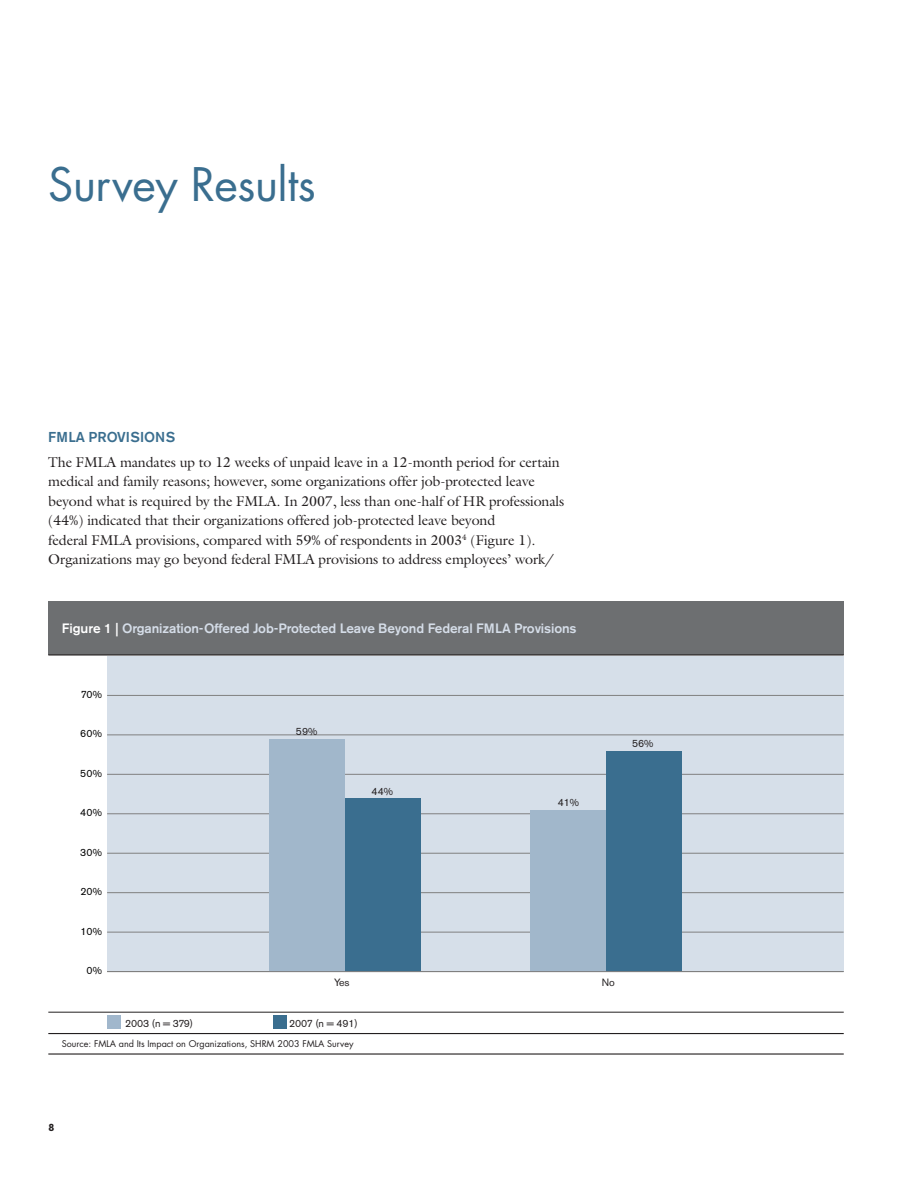
<style>
.page{position:relative;width:918px;height:1188px;background:#fff}
.page>*{position:absolute;margin:0;border:0;box-sizing:border-box;transform-origin:0 0}
.t1{font:45px "Futura";letter-spacing:-.01em;color:#3a6e8f}
.t2{font:14.25px/19.5px "Galliard";letter-spacing:-.01em;color:#231f20}
.t3{font:500 14.25px "Akzidenz Grotesk BE";color:#3a6e8f}
.t4{font:500 13.5px "Akzidenz Grotesk BE";letter-spacing:-.01em;color:#d5dde8}
.t5{font:10.5px "Akzidenz Grotesk BE";letter-spacing:-.01em;color:#231f20}
.t6{font:10.5px "Akzidenz Grotesk BE";letter-spacing:.02em;color:#000}
.t7{font:9px "Futura";color:#231f20}
.s1{color:#fff}
</style>
<div class="page">
<div style="left:107px;top:656px;width:737px;height:316px;background:#d6dfe9"></div>
<hr style="left:107px;top:932px;width:737px;height:1px;background:#808080">
<hr style="left:107px;top:892px;width:737px;height:1px;background:#808080">
<hr style="left:107px;top:853px;width:737px;height:1px;background:#808080">
<hr style="left:107px;top:813px;width:737px;height:1px;background:#808080">
<hr style="left:107px;top:774px;width:737px;height:1px;background:#808080">
<hr style="left:107px;top:735px;width:737px;height:1px;background:#808080">
<hr style="left:107px;top:695px;width:737px;height:1px;background:#808080">
<div style="left:606px;top:751px;width:76px;height:221px;background:#3a6e8f"></div>
<div style="left:530px;top:810px;width:76px;height:162px;background:#a1b7cb"></div>
<div style="left:345px;top:798px;width:76px;height:174px;background:#3a6e8f"></div>
<div style="left:269px;top:739px;width:76px;height:233px;background:#a1b7cb"></div>
<hr style="left:107px;top:971px;width:737px;height:1px;background:#808080">
<svg style="left:48px;top:1015px;width:796px;height:20px"></svg>
<hr style="left:48px;top:1012px;width:796px;height:1px;background:#231f20">
<hr style="left:48px;top:1033px;width:796px;height:1px;background:#231f20">
<hr style="left:48px;top:1053px;width:796px;height:2px;background:#231f20">
<div style="left:107px;top:1016px;width:14px;height:13px;background:#a1b7cc"></div>
<div style="left:273px;top:1016px;width:14px;height:13px;background:#3a6e8f"></div>
<div style="left:48px;top:601px;width:796px;height:54px;background:#6d6f71"></div>
<hr style="left:48px;top:654px;width:796px;height:2px;background:#231f20">
<h1 class="t1" style="left:48px;top:156px;width:269px">Survey Results</h1>
<p class="t3" style="left:48px;top:428px;width:128px">FMLA Provisions</p>
<p class="t2" style="left:48px;top:452px;width:517px">The FMLA mandates up to 12 weeks of unpaid leave in a 12-month period for certain medical and family reasons; however, some organizations offer job-protected leave beyond what is required by the FMLA. In 2007, less than one-half of HR professionals (44%) indicated that their organizations offered job-protected leave beyond<br>federal FMLA provisions, compared with 59% of respondents in 2003<sup>4</sup> (Figure 1).<br>Organizations may go beyond federal FMLA provisions to address employees’ work/</p>
<p class="t4" style="left:62px;top:620px;width:516px"><span class="s1">Figure 1 |</span> Organization-Offered Job-Protected Leave Beyond Federal FMLA Provisions</p>
<p class="t6" style="left:81px;top:688px;width:23px">70%</p>
<p class="t6" style="left:80px;top:727px;width:23px">60%</p>
<p class="t6" style="left:80px;top:767px;width:23px">50%</p>
<p class="t6" style="left:80px;top:806px;width:23px">40%</p>
<p class="t6" style="left:80px;top:846px;width:23px">30%</p>
<p class="t6" style="left:80px;top:885px;width:23px">20%</p>
<p class="t6" style="left:80px;top:925px;width:23px">10%</p>
<p class="t6" style="left:87px;top:964px;width:17px">0%</p>
<p class="t5" style="left:296px;top:725px;width:23px">59%</p>
<p class="t5" style="left:372px;top:785px;width:23px">44%</p>
<p class="t5" style="left:558px;top:796px;width:23px">41%</p>
<p class="t5" style="left:334px;top:976px;width:17px">Yes</p>
<p class="t5" style="left:602px;top:976px;width:15px">No</p>
<p class="t5" style="left:125px;top:1017px;width:70px">2003 (n = 379)</p>
<p class="t5" style="left:289px;top:1017px;width:70px">2007 (n = 491)</p>
<p class="t7" style="left:62px;top:1038px;width:293px">Source: FMLA and Its Impact on Organizations, SHRM 2003 FMLA Survey</p>
<p class="t5" style="left:632px;top:737px;width:23px">56%</p>
</div>
